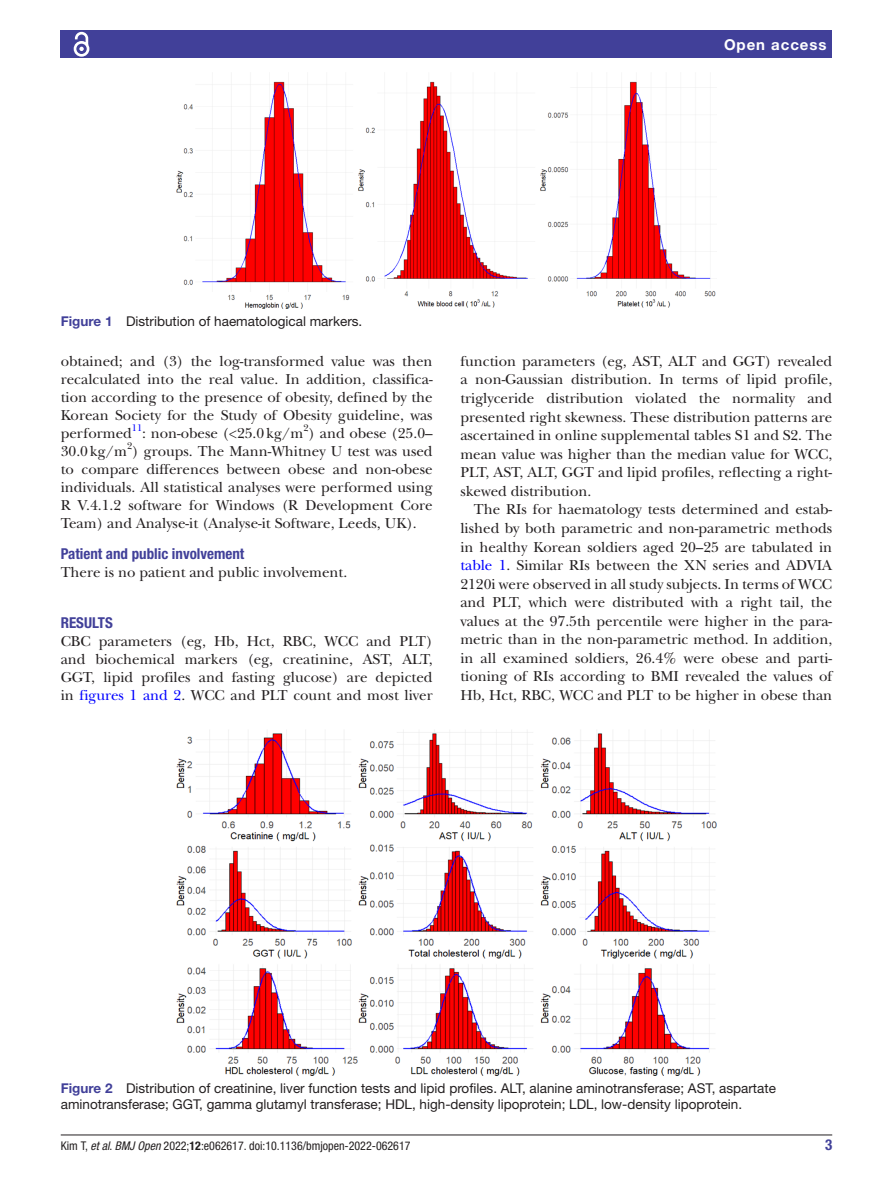
<style>
.page{position:relative;width:893px;height:1191px;background:#fff}
.page>*{position:absolute;margin:0;border:0;box-sizing:border-box;transform-origin:0 0}
.t1{font:15px/18.6px "New Baskerville";color:#231f20;text-align:justify}
.t2{font:700 condensed 15px "Helvetica Neue LT Std";color:#414099}
.t3{font:700 15px "Helvetica Neue LT Std";letter-spacing:.065em;color:#fff}
.t4{font:13.5px/16.2px "Helvetica Neue LT Std";color:#231f20}
.t5{font:condensed 12px "Helvetica Neue LT Std";color:#231f20}
.t6{font:9.9px "New Baskerville";color:#00f}
.t7{font:9.9px "New Baskerville";color:#231f20}
.s1{font-weight:700;color:#414099}
.s2{color:#00f}
.s3{font-style:italic}
.s4{font-weight:700}
</style>
<div class="page">
<hr style="left:61px;top:1134px;width:771px;height:1px;background:#231f20">
<div style="left:61px;top:31px;width:771px;height:27px;background:#414099"></div>
<svg style="left:73px;top:31px;width:17px;height:26px"></svg>
<img style="left:176px;top:81px;width:540px;height:227px">
<img style="left:176px;top:730px;width:540px;height:345px">
<p class="t3" style="left:724px;top:35px;width:104px">Open access</p>
<p class="t4" style="left:61px;top:313px;width:303px"><span class="s1">Figure 1</span> Distribution of haematological markers.</p>
<p class="t1" style="left:61px;top:352px;width:373px;line-height:18px">obtained; and (3) the log-transformed value was then recalculated into the real value. In addition, classifica&shy;tion according to the presence of obesity, defined by the Korean Society for the Study of Obesity guideline, was performed</p>
<p class="t6" style="left:132px;top:422px;width:12px">11</p>
<p class="t1" style="left:142px;top:424px;width:292px">: non-obese (&lt;25.0kg/m ) and obese (25.0–</p>
<p class="t7" style="left:303px;top:422px;width:7px">2</p>
<p class="t1" style="left:61px;top:442px;width:373px">30.0kg/m ) groups. The Mann-Whitney U test was used</p>
<p class="t7" style="left:127px;top:440px;width:7px">2</p>
<p class="t1" style="left:61px;top:460px;width:373px;line-height:18px">to compare differences between obese and non-obese individuals. All statistical analyses were performed using R V.4.1.2 software for Windows (R Development Core Team) and Analyse-it (Analyse-it Software, Leeds, UK).</p>
<p class="t2" style="left:61px;top:545px;width:185px">Patient and public involvement</p>
<p class="t1" style="left:61px;top:563px;width:288px">There is no patient and public involvement.</p>
<p class="t2" style="left:61px;top:613px;width:54px">RESULTS</p>
<p class="t1" style="left:61px;top:632px;width:373px;line-height:18px">CBC parameters (eg, Hb, Hct, RBC, WCC and PLT) and biochemical markers (eg, creatinine, AST, ALT, GGT, lipid profiles and fasting glucose) are depicted in <span class="s2">figures 1 and 2</span>. WCC and PLT count and most liver</p>
<p class="t1" style="left:460px;top:352px;width:373px">function parameters (eg, AST, ALT and GGT) revealed a non-Gaussian distribution. In terms of lipid profile, triglyceride distribution violated the normality and presented right skewness. These distribution patterns are ascertained in online supplemental tables S1 and S2. The mean value was higher than the median value for WCC, PLT, AST, ALT, GGT and lipid profiles, reflecting a right&shy;skewed distribution.</p>
<p class="t1" style="left:460px;top:500px;width:373px;text-indent:14px">The RIs for haematology tests determined and estab&shy;lished by both parametric and non-parametric methods in healthy Korean soldiers aged 20–25 are tabulated in <span class="s2">table 1</span>. Similar RIs between the XN series and ADVIA 2120i were observed in all study subjects. In terms of WCC and PLT, which were distributed with a right tail, the values at the 97.5th percentile were higher in the para&shy;metric than in the non-parametric method. In addition, in all examined soldiers, 26.4% were obese and parti&shy;tioning of RIs according to BMI revealed the values of Hb, Hct, RBC, WCC and PLT to be higher in obese than</p>
<p class="t4" style="left:61px;top:1080px;width:717px"><span class="s1">Figure 2</span> Distribution of creatinine, liver function tests and lipid profiles. ALT, alanine aminotransferase; AST, aspartate aminotransferase; GGT, gamma glutamyl transferase; HDL, high-density lipoprotein; LDL, low-density lipoprotein.</p>
<p class="t5" style="left:61px;top:1138px;width:351px">Kim T, <span class="s3">et al</span>. <span class="s3">BMJ Open</span> 2022;<span class="s4">12</span>:e062617. doi:10.1136/bmjopen-2022-062617</p>
<p class="t2" style="left:825px;top:1135px;width:9px">3</p>
</div>
